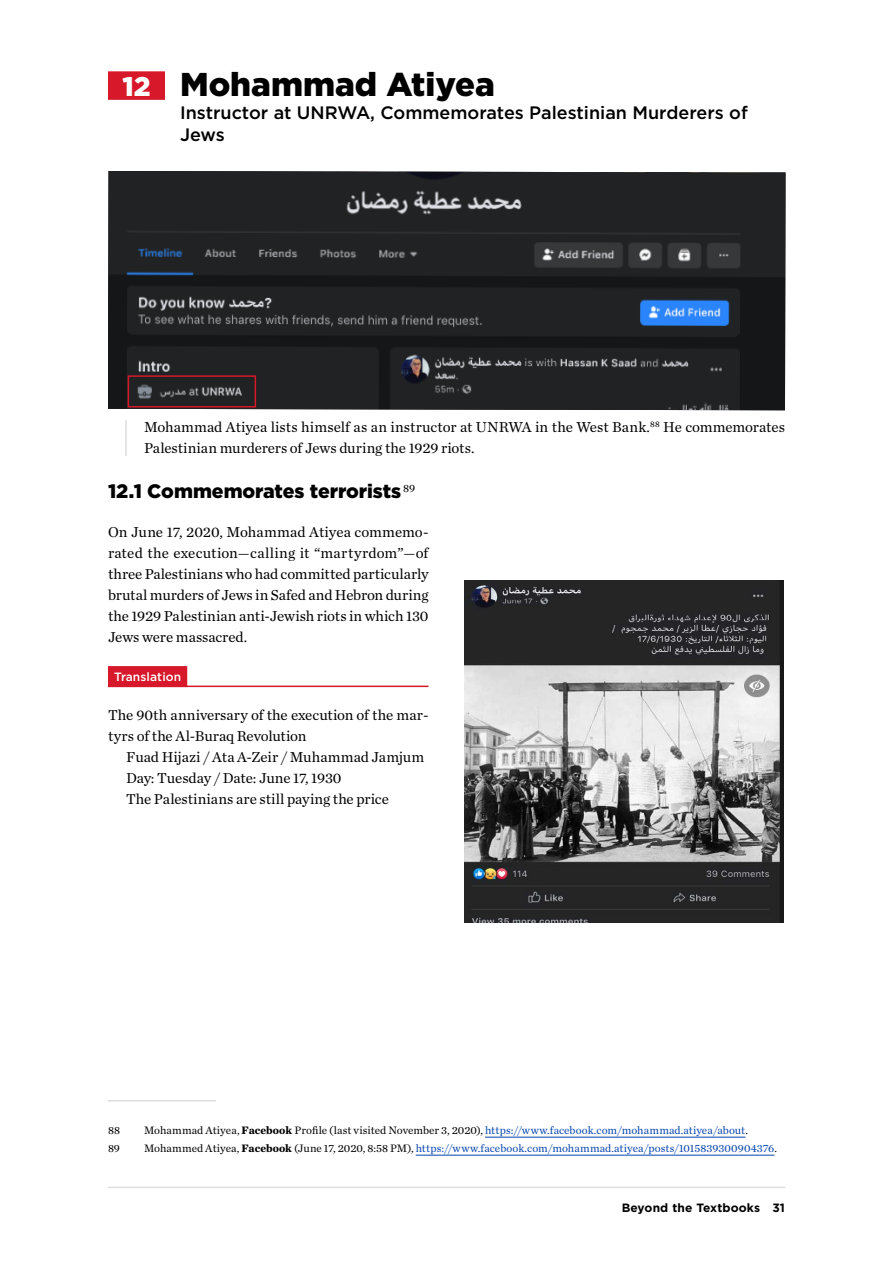
<style>
.page{position:relative;width:893px;height:1263px;background:#fff}
.page>*{position:absolute;margin:0;border:0;box-sizing:border-box;transform-origin:0 0}
.Staff_Heading{font:900 33px "Gotham";color:#000}
.Heading_-_Smaller{font:900 19.5px "Gotham";letter-spacing:-.005em;color:#000}
.Staff_Heading-2{font:500 18px/22.5px "Gotham";color:#000}
.Paragraph_-_First{font:15px/21px "Chronicle Text G1";letter-spacing:-.005em;color:#000;text-align:justify}
.Paragraph_-_Quote{font:15px/21px "Chronicle Text G1";color:#000}
.Paragraph{font:15px "Chronicle Text G1";letter-spacing:-.005em;color:#000}
.Paragraph_-_Last{font:15px "Chronicle Text G1";color:#000}
.t1{font:700 12px "Gotham";letter-spacing:.01em;color:#000}
.Tag_-_Underline___NE{font:500 12px "Gotham";letter-spacing:.01em;color:#fff}
.Footnote{font:11.25px "Chronicle Text G1";letter-spacing:.005em;color:#000}
.Footnote-2{font:11.25px "Chronicle Text G1";letter-spacing:.005em;color:#0645ad}
.s1{font-size:27px;color:#fff}
.s2{font-weight:700}
.s3{color:#0645ad}
.s4{color:#000}
.s5{font-weight:700;color:#000}
</style>
<div class="page">
<hr style="left:108px;top:1187px;width:677px;height:1px;background:#dcddde">
<div style="left:108px;top:71px;width:57px;height:29px;background:#d7182a"></div>
<hr style="left:125px;top:420px;width:2px;height:36px;background:#dcddde">
<hr style="left:108px;top:1100px;width:108px;height:1px;background:#dcddde">
<hr style="left:485px;top:1137px;width:260px;height:1px;background:#0645ad">
<hr style="left:416px;top:1155px;width:358px;height:1px;background:#0645ad">
<hr style="left:108px;top:686px;width:320px;height:1px;background:#d7182a">
<div style="left:108px;top:666px;width:79px;height:21px;background:#d7182a"></div>
<img style="left:108px;top:171px;width:677px;height:239px">
<div style="left:128px;top:375px;width:128px;height:32px;border:2px solid #d7182a"></div>
<img style="left:464px;top:581px;width:320px;height:341px">
<p class="Staff_Heading" style="left:122px;top:65px;width:374px"><span class="s1">12</span> Mohammad Atiyea</p>
<p class="Staff_Heading-2" style="left:180px;top:101px;width:569px">Instructor at UNRWA, Commemorates Palestinian Murderers of<br>Jews</p>
<p class="Paragraph_-_Quote" style="left:144px;top:416px;width:642px">Mohammad Atiyea lists himself as an instructor at UNRWA in the West Bank.<sup>88</sup> He commemorates<br>Palestinian murderers of Jews during the 1929 riots.</p>
<p class="Heading_-_Smaller" style="left:108px;top:480px;width:309px">12.1 Commemorates terrorists <sup>89</sup></p>
<p class="Paragraph_-_First" style="left:108px;top:521px;width:322px">On June 17, 2020, Mohammad Atiyea commemo&shy;rated the execution—calling it “martyrdom”—of three Palestinians who had committed particularly brutal murders of Jews in Safed and Hebron during the 1929 Palestinian anti-Jewish riots in which 130<br>Jews were massacred.</p>
<p class="Tag_-_Underline___NE" style="left:114px;top:670px;width:69px">Translation</p>
<p class="Paragraph_-_First" style="left:108px;top:704px;width:322px">The 90th anniversary of the execution of the mar&shy;tyrs of the Al-Buraq Revolution</p>
<p class="Paragraph" style="left:126px;top:746px;width:300px">Fuad Hijazi / Ata A-Zeir / Muhammad Jamjum</p>
<p class="Paragraph" style="left:126px;top:767px;width:217px">Day: Tuesday / Date: June 17, 1930</p>
<p class="Paragraph_-_Last" style="left:126px;top:788px;width:264px">The Palestinians are still paying the price</p>
<p class="Footnote" style="left:108px;top:1122px;width:14px">88</p>
<p class="Footnote" style="left:144px;top:1122px;width:606px">Mohammad Atiyea, <span class="s2">Facebook</span> Profile (last visited November 3, 2020), <span class="s3">https://www.facebook.com/mohammad.atiyea/about</span>.</p>
<p class="Footnote" style="left:108px;top:1140px;width:14px">89</p>
<p class="Footnote-2" style="left:144px;top:1140px;width:634px"><span class="s4">Mohammed Atiyea,</span> <span class="s5">Facebook</span> <span class="s4">(June 17, 2020, 8:58 PM),</span> https://www.facebook.com/mohammad.atiyea/posts/1015839300904376<span class="s4">.</span></p>
<p class="t1" style="left:622px;top:1201px;width:165px">Beyond the Textbooks 31</p>
</div>
